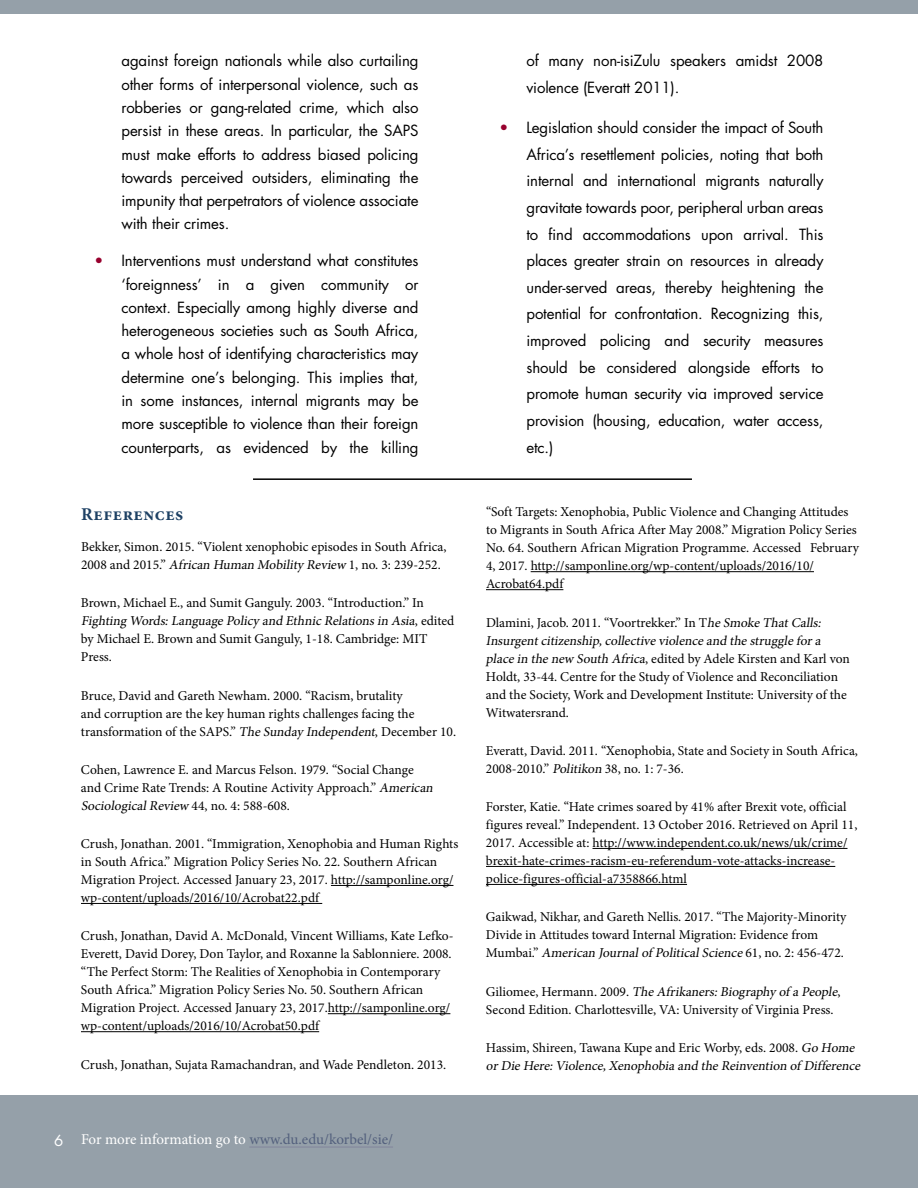
<style>
.page{position:relative;width:918px;height:1188px;background:#fff}
.page>*{position:absolute;margin:0;border:0;box-sizing:border-box;transform-origin:0 0}
.t1{font:700 18px "Minion Pro";letter-spacing:.03em;color:#1e4164}
.t2{font:15px/23.2px "Futura Std";letter-spacing:-.01em;color:#000;text-align:justify}
.t3{font:15px "Minion Pro";letter-spacing:-.005em;color:#fff}
.t4{font:13.5px/18px "Minion Pro";color:#000}
.t5{font:italic 13.5px/18px "Minion Pro";color:#000}
.s1{color:#98002e}
.s2{font-style:italic}
.s3{font-family:"Futura Std"}
.s4{color:#53607d}
.s5{font-style:normal}
</style>
<div class="page">
<div style="left:0;top:0;width:918px;height:14px;background:#95a0a9"></div>
<div style="left:0;top:1095px;width:918px;height:93px;background:#95a0a9"></div>
<hr style="left:249px;top:1147px;width:144px;height:1px;background:#82859c">
<hr style="left:253px;top:478px;width:439px;height:2px;background:#000">
<hr style="left:331px;top:885px;width:122px;height:1px;background:#000">
<hr style="left:81px;top:903px;width:241px;height:1px;background:#000">
<hr style="left:328px;top:1013px;width:122px;height:1px;background:#000">
<hr style="left:81px;top:1031px;width:238px;height:1px;background:#000">
<hr style="left:531px;top:571px;width:283px;height:1px;background:#000">
<hr style="left:486px;top:589px;width:77px;height:1px;background:#000">
<hr style="left:593px;top:848px;width:254px;height:1px;background:#000">
<hr style="left:486px;top:866px;width:349px;height:1px;background:#000">
<hr style="left:486px;top:884px;width:201px;height:1px;background:#000">
<p class="t2" style="left:122px;top:49px;width:299px">against foreign nationals while also curtailing other forms of interpersonal violence, such as robberies or gang-related crime, which also persist in these areas. In particular, the SAPS must make efforts to address biased policing towards perceived outsiders, eliminating the impunity that perpetrators of violence associate with their crimes.</p>
<p class="t2" style="left:122px;top:249px;width:299px;text-indent:-27px"><span class="s1">•</span> Interventions must understand what constitutes ‘foreignness’ in a given community or context. Especially among highly diverse and heterogeneous societies such as South Africa, a whole host of identifying characteristics may determine one’s belonging. This implies that, in some instances, internal migrants may be more susceptible to violence than their foreign counterparts, as evidenced by the killing</p>
<h1 class="t1" style="left:81px;top:501px;width:104px">References</h1>
<p class="t4" style="left:81px;top:538px;width:367px">Bekker, Simon. 2015. “Violent xenophobic episodes in South Africa,<br>2008 and 2015.” <span class="s2">African Human Mobility Review</span> 1, no. 3: 239-252.</p>
<p class="t4" style="left:81px;top:594px;width:375px">Brown, Michael E., and Sumit Ganguly. 2003. “Introduction.” In <span class="s2">Fighting Words:Language Policy and Ethnic Relationsin Asia</span>, e d i t e d by Michael E. Brown and Sumit Ganguly, 1-18. Cambridge: MIT Press.</p>
<p class="t4" style="left:81px;top:686px;width:377px">Bruce, David and Gareth Newham. 2000. “Racism, brutality<br>and corruption are the key human rights challenges facing the transformation of the SAPS.” <span class="s2">The Sunday Independent</span>, December 10.</p>
<p class="t4" style="left:81px;top:761px;width:356px">Cohen, Lawrence E. and Marcus Felson. 1979. “Social Change and Crime Rate Trends: A Routine Activity Approach.” <span class="s2">American<br>SociologicalReview</span> 4 4 , n o . 4 : 5 8 8 - 6 0 8 .</p>
<p class="t4" style="left:81px;top:835px;width:379px">Crush, Jonathan. 2001. “Immigration, Xenophobia and Human Rights in South Africa.” Migration Policy Series No. 22. Southern African Migration Project. Accessed January 23, 2017. http://samponline.org/ wp-content/uploads/2016/10/Acrobat22.pdf</p>
<p class="t4" style="left:81px;top:927px;width:374px">Crush, Jonathan, David A. McDonald, Vincent Williams, Kate Lefko-Everett, David Dorey, Don Taylor, and Roxanne la Sablonniere. 2008. “The Perfect Storm: The Realities of Xenophobia in Contemporary South Africa.” Migration Policy Series No. 50. Southern African Migration Project. Accessed January 23, 2017.http://samponline.org/ wp-content/uploads/2016/10/Acrobat50.pdf</p>
<p class="t4" style="left:81px;top:1055px;width:367px">Crush, Jonathan, Sujata Ramachandran, and Wade Pendleton. 2013.</p>
<p class="t3" style="left:54px;top:1129px;width:341px"><span class="s3">6</span> For more information go to <span class="s4">www.du.edu/korbel/sie/</span></p>
<p class="t2" style="left:526px;top:48px;width:298px;line-height:26.5px">of many non-isiZulu speakers amidst 2008 violence (Everatt 2011).</p>
<p class="t2" style="left:526px;top:115px;width:299px;line-height:26.5px;text-indent:-27px"><span class="s1">•</span> Legislation should consider the impact of South Africa’s resettlement policies, noting that both internal and international migrants naturally gravitate towards poor, peripheral urban areas to find accommodations upon arrival. This places greater strain on resources in already under-served areas, thereby heightening the potential for confrontation. Recognizing this, improved policing and security measures should be considered alongside efforts to promote human security via improved service provision (housing, education, water access, etc.)</p>
<p class="t4" style="left:486px;top:503px;width:375px">“Soft Targets: Xenophobia, Public Violence and Changing Attitudes to Migrants in South Africa After May 2008.” Migration Policy Series No. 64. Southern African Migration Programme. Accessed February 4, 2017. http://samponline.org/wp-content/uploads/2016/10/ Acrobat64.pdf</p>
<p class="t4" style="left:486px;top:613px;width:366px">Dlamini, Jacob. 2011. “Voortrekker.” In T<span class="s2">he Smoke ThatCalls:<br>Insurgentcitizenship,collective violence and the struggle fora place in the new South Africa</span>, edited by Adele Kirsten and Karl von Holdt, 33-44. Centre for the Study of Violence and Reconciliation and the Society, Work and Development Institute: University of the Witwatersrand.</p>
<p class="t4" style="left:486px;top:742px;width:374px">Everatt, David. 2011. “Xenophobia, State and Society in South Africa,<br>2008-2010.” <span class="s2">Politikon</span> 38, no. 1: 7-36.</p>
<p class="t4" style="left:486px;top:798px;width:373px">Forster, Katie. “Hate crimes soared by 41% after Brexit vote, official figures reveal.” Independent. 13 October 2016. Retrieved on April 11, 2017. Accessible at: http://www.independent.co.uk/news/uk/crime/ brexit-hate-crimes-racism-eu-referendum-vote-attacks-increase&shy;police-figures-official-a7358866.html</p>
<p class="t4" style="left:486px;top:908px;width:362px">Gaikwad, Nikhar, and Gareth Nellis. 2017. “The Majority-Minority<br>Divide in Attitudes toward Internal Migration: Evidence from<br>M u m b a i .” <span class="s2">American Journalof PoliticalScience</span> 6 1 , n o . 2 : 4 5 6 - 4 7 2 .</p>
<p class="t4" style="left:486px;top:982px;width:356px">G i l i o m e e , H e r m a n n . 2 0 0 9 . <span class="s2">The Afrikaners:Biography of a People</span>,<br>Second Edition. Charlottesville, VA: University of Virginia Press.</p>
<p class="t5" style="left:486px;top:1039px;width:379px"><span class="s5">Hassim, Shireen, Tawana Kupe and Eric Worby, eds. 2008.</span> Go Home orDie Here:Violence,Xenophobia and the Reinvention of Difference</p>
</div>
